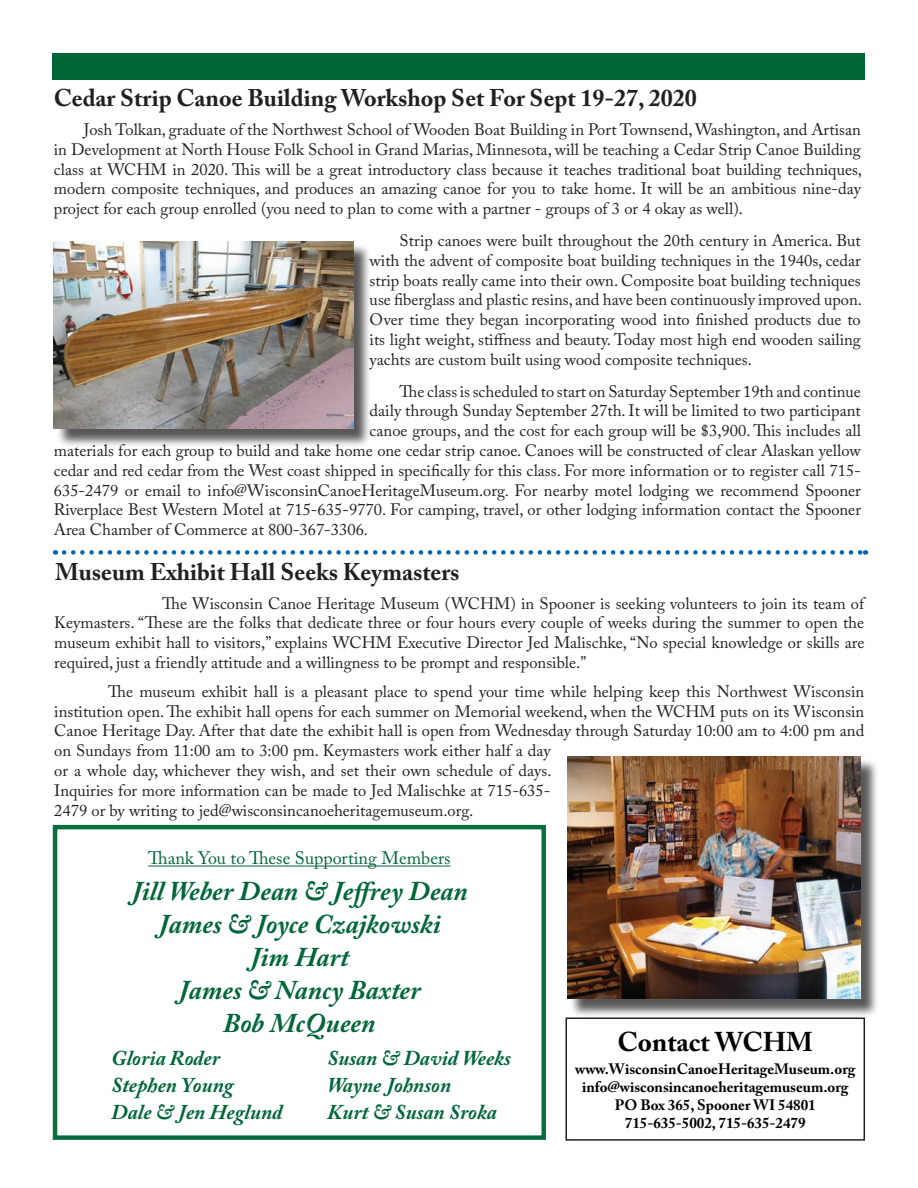
<style>
.page{position:relative;width:918px;height:1188px;background:#fff}
.page>*{position:absolute;margin:0;border:0;box-sizing:border-box;transform-origin:0 0}
.t1{font:italic 700 27px/33px "Adobe Caslon Pro";color:#006739;text-align:center}
.t2{font:700 27px "Adobe Caslon Pro";color:#000}
.t3{font:700 24px "Adobe Caslon Pro";color:#231f20}
.t4{font:italic 700 21px "Adobe Caslon Pro";color:#006739}
.t5{font:18px "Adobe Caslon Pro";color:#006739}
.t6{font:16.5px/19.8px "Adobe Caslon Pro";color:#231f20;text-align:justify}
.t7{font:700 15px/18px "Adobe Caslon Pro";color:#000;text-align:center}
</style>
<div class="page">
<div style="left:56px;top:243px;width:316px;height:204px;background:#231f20;opacity:.75"></div>
<img style="left:54px;top:241px;width:299px;height:188px">
<div style="left:569px;top:758px;width:311px;height:259px;background:#231f20;opacity:.75"></div>
<img style="left:567px;top:756px;width:294px;height:243px">
<hr style="left:148px;top:866px;width:303px;height:1px;background:#006739">
<div style="left:53px;top:825px;width:493px;height:315px;border:4px solid #0b6e40"></div>
<div style="left:53px;top:53px;width:812px;height:26px;background:#006739"></div>
<svg style="left:64px;top:550px;width:802px;height:5px"></svg>
<div style="left:566px;top:1018px;width:299px;height:123px;border:2px solid #231f20"></div>
<h2 class="t3" style="left:54px;top:84px;width:644px">Cedar Strip Canoe Building Workshop Set For Sept 19-27, 2020</h2>
<p class="t6" style="left:54px;top:119px;width:810px;text-indent:30px">Josh Tolkan, graduate of the Northwest School of Wooden Boat Building in Port Townsend, Washington, and Artisan in Development at North House Folk School in Grand Marias, Minnesota, will be teaching a Cedar Strip Canoe Building class at WCHM in 2020. This will be a great introductory class because it teaches traditional boat building techniques, modern composite techniques, and produces an amazing canoe for you to take home. It will be an ambitious nine-day project for each group enrolled (you need to plan to come with a partner - groups of 3 or 4 okay as well).</p>
<p class="t6" style="left:370px;top:230px;width:494px;text-indent:30px">Strip canoes were built throughout the 20th century in America. But with the advent of composite boat building techniques in the 1940s, cedar strip boats really came into their own. Composite boat building techniques use fiberglass and plastic resins, and have been continuously improved upon.<br>Over time they began incorporating wood into finished products due to its light weight, stiffness and beauty. Today most high end wooden sailing yachts are custom built using wood composite techniques.</p>
<p class="t6" style="left:400px;top:381px;width:463px">The class is scheduled to start on Saturday September 19th and continue</p>
<p class="t6" style="left:370px;top:401px;width:493px">daily through Sunday September 27th. It will be limited to two participant</p>
<p class="t6" style="left:370px;top:421px;width:493px">canoe groups, and the cost for each group will be $3,900. This includes all</p>
<p class="t6" style="left:54px;top:440px;width:808px">materials for each group to build and take home one cedar strip canoe. Canoes will be constructed of clear Alaskan yellow</p>
<p class="t6" style="left:54px;top:460px;width:809px">cedar and red cedar from the West coast shipped in specifically for this class. For more information or to register call 715-</p>
<p class="t6" style="left:54px;top:480px;width:808px">635-2479 or email to info@WisconsinCanoeHeritageMuseum.org. For nearby motel lodging we recommend Spooner</p>
<p class="t6" style="left:54px;top:500px;width:809px">Riverplace Best Western Motel at 715-635-9770. For camping, travel, or other lodging information contact the Spooner</p>
<p class="t6" style="left:54px;top:520px;width:316px">Area Chamber of Commerce at 800-367-3306.</p>
<h2 class="t3" style="left:55px;top:558px;width:406px">Museum Exhibit Hall Seeks Keymasters</h2>
<p class="t6" style="left:54px;top:593px;width:812px;text-indent:108px">The Wisconsin Canoe Heritage Museum (WCHM) in Spooner is seeking volunteers to join its team of Keymasters. “These are the folks that dedicate three or four hours every couple of weeks during the summer to open the museum exhibit hall to visitors,” explains WCHM Executive Director Jed Malischke, “No special knowledge or skills are required, just a friendly attitude and a willingness to be prompt and responsible.”</p>
<p class="t6" style="left:54px;top:681px;width:812px;text-align:left;text-indent:54px">The museum exhibit hall is a pleasant place to spend your time while helping keep this Northwest Wisconsin institution open. The exhibit hall opens for each summer on Memorial weekend, when the WCHM puts on its Wisconsin Canoe Heritage Day. After that date the exhibit hall is open from Wednesday through Saturday 10:00 am to 4:00 pm and on Sundays from 11:00 am to 3:00 pm. Keymasters work either half a day<br>or a whole day, whichever they wish, and set their own schedule of days.<br>Inquiries for more information can be made to Jed Malischke at 715-635-<br>2479 or by writing to jed@wisconsincanoeheritagemuseum.org.</p>
<p class="t5" style="left:148px;top:847px;width:304px">Thank You to These Supporting Members</p>
<h1 class="t1" style="left:131px;top:874px;width:338px">Jill Weber Dean &amp; Jeffrey Dean<br>James &amp; Joyce Czajkowski<br>Jim Hart<br>James &amp; Nancy Baxter<br>Bob McQueen</h1>
<p class="t4" style="left:111px;top:1046px;width:110px">Gloria Roder</p>
<p class="t4" style="left:327px;top:1046px;width:185px">Susan &amp; David Weeks</p>
<p class="t4" style="left:111px;top:1073px;width:124px">Stephen Young</p>
<p class="t4" style="left:327px;top:1073px;width:125px">Wayne Johnson</p>
<p class="t4" style="left:111px;top:1100px;width:173px">Dale &amp; Jen Heglund</p>
<p class="t4" style="left:327px;top:1100px;width:171px">Kurt &amp; Susan Sroka</p>
<h1 class="t2" style="left:618px;top:1026px;width:197px">Contact WCHM</h1>
<p class="t7" style="left:575px;top:1059px;width:282px">www.WisconsinCanoeHeritageMuseum.org info@wisconsincanoeheritagemuseum.org PO Box 365, Spooner WI 54801<br>715-635-5002, 715-635-2479</p>
</div>
